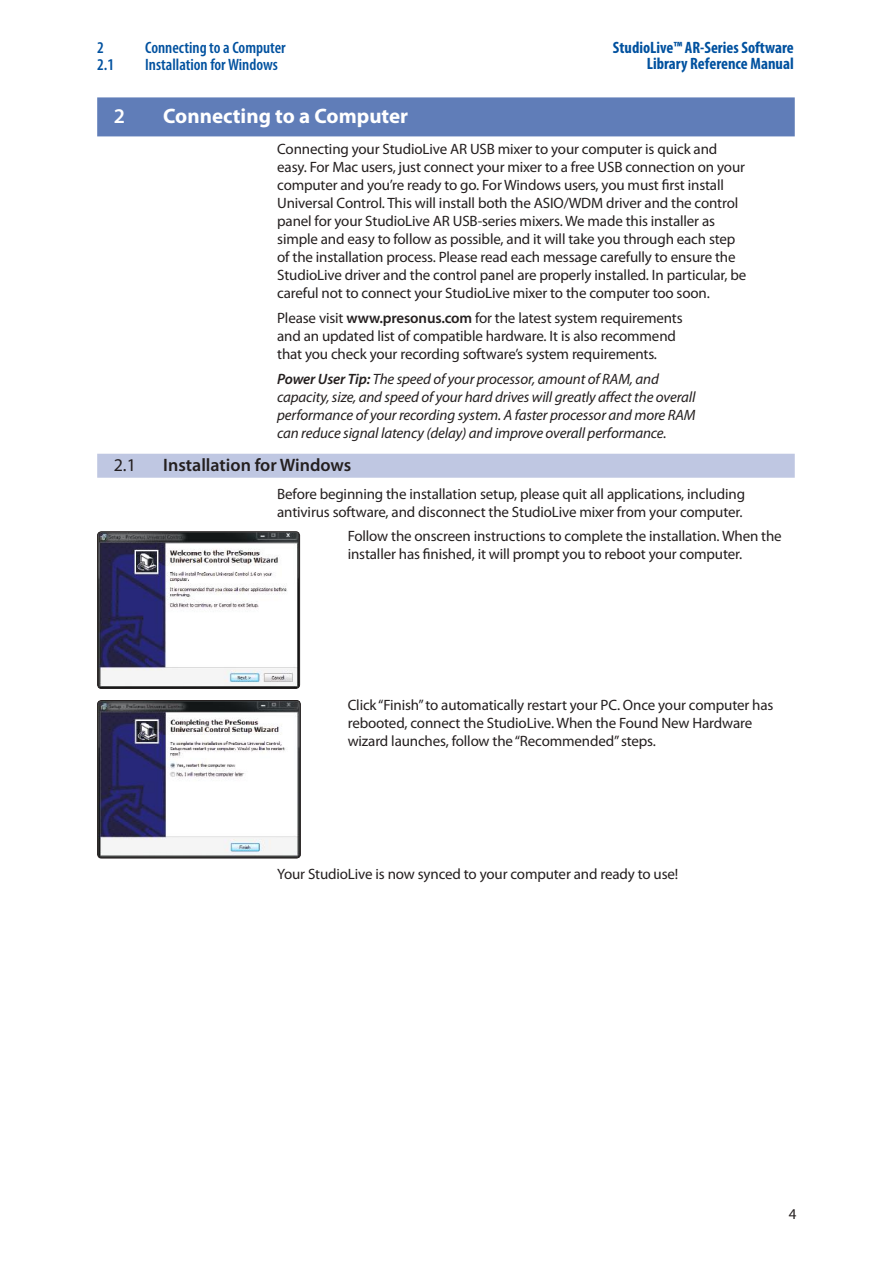
<style>
.page{position:relative;width:893px;height:1263px;background:#fff}
.page>*{position:absolute;margin:0;border:0;box-sizing:border-box;transform-origin:0 0}
.t1{font:700 21px "Myriad Pro";color:#fff}
.t2{font:600 21px "Myriad Pro";color:#fff}
.t3{font:600 18px "Myriad Pro";color:#241f1f}
.t4{font:18px "Myriad Pro";color:#241f1f}
.t5{font:700 condensed 16.5px/16.5px "Myriad Pro";color:#00519f;text-align:right}
.t6{font:600 condensed 16.5px "Myriad Pro";color:#00519f}
.t7{font:15px/18px "Myriad Pro";letter-spacing:-.01em;color:#241f1f}
.t8{font:italic 15px/18px "Myriad Pro";letter-spacing:-.01em;color:#241f1f}
.s1{font-weight:600}
</style>
<div class="page">
<div style="left:97px;top:97px;width:698px;height:39px;background:#607db8"></div>
<div style="left:97px;top:454px;width:698px;height:24px;background:#bfc7e2"></div>
<img style="left:99px;top:532px;width:201px;height:156px">
<div style="left:97px;top:531px;width:203px;height:158px;border:1px solid #241f1f;border-radius:4px"></div>
<img style="left:98px;top:700px;width:202px;height:158px">
<div style="left:97px;top:700px;width:204px;height:158px;border:1px solid #241f1f;border-radius:4px"></div>
<p class="t6" style="left:97px;top:39px;width:8px">2</p>
<p class="t6" style="left:145px;top:39px;width:142px">Connecting to a Computer</p>
<p class="t6" style="left:97px;top:56px;width:19px">2.1</p>
<p class="t6" style="left:145px;top:56px;width:134px">Installation for Windows</p>
<p class="t5" style="left:613px;top:39px;width:182px">StudioLive™ AR-Series Software<br>Library Reference Manual</p>
<h1 class="t2" style="left:114px;top:104px;width:13px">2</h1>
<h1 class="t1" style="left:163px;top:104px;width:247px">Connecting to a Computer</h1>
<p class="t7" style="left:277px;top:141px;width:471px">Connecting your StudioLive AR USB mixer to your computer is quick and easy. For Mac users, just connect your mixer to a free USB connection on your computer and you’re ready to go. For Windows users, you must first install Universal Control. This will install both the ASIO/WDM driver and the control panel for your StudioLive AR USB-series mixers. We made this installer as simple and easy to follow as possible, and it will take you through each step of the installation process. Please read each message carefully to ensure the StudioLive driver and the control panel are properly installed. In particular, be careful not to connect your StudioLive mixer to the computer too soon.</p>
<p class="t7" style="left:277px;top:309px;width:407px">Please visit <span class="s1">www.presonus.com</span> for the latest system requirements and an updated list of compatible hardware. It is also recommend that you check your recording software’s system requirements.</p>
<p class="t8" style="left:277px;top:370px;width:420px"><span class="s1">Power User Tip:</span> The speed of your processor, amount of RAM, and capacity, size, and speed of your hard drives will greatly affect the overall performance of your recording system. A faster processor and more RAM can reduce signal latency (delay) and improve overall performance.</p>
<p class="t4" style="left:114px;top:455px;width:24px">2.1</p>
<p class="t3" style="left:163px;top:455px;width:190px">Installation for Windows</p>
<p class="t7" style="left:277px;top:485px;width:469px">Before beginning the installation setup, please quit all applications, including antivirus software, and disconnect the StudioLive mixer from your computer.</p>
<p class="t7" style="left:348px;top:528px;width:436px">Follow the onscreen instructions to complete the installation. When the installer has finished, it will prompt you to reboot your computer.</p>
<p class="t7" style="left:348px;top:696px;width:427px">Click “Finish” to automatically restart your PC. Once your computer has rebooted, connect the StudioLive. When the Found New Hardware wizard launches, follow the “Recommended” steps.</p>
<p class="t7" style="left:277px;top:865px;width:403px">Your StudioLive is now synced to your computer and ready to use!</p>
<p class="t7" style="left:789px;top:1205px;width:9px">4</p>
</div>
